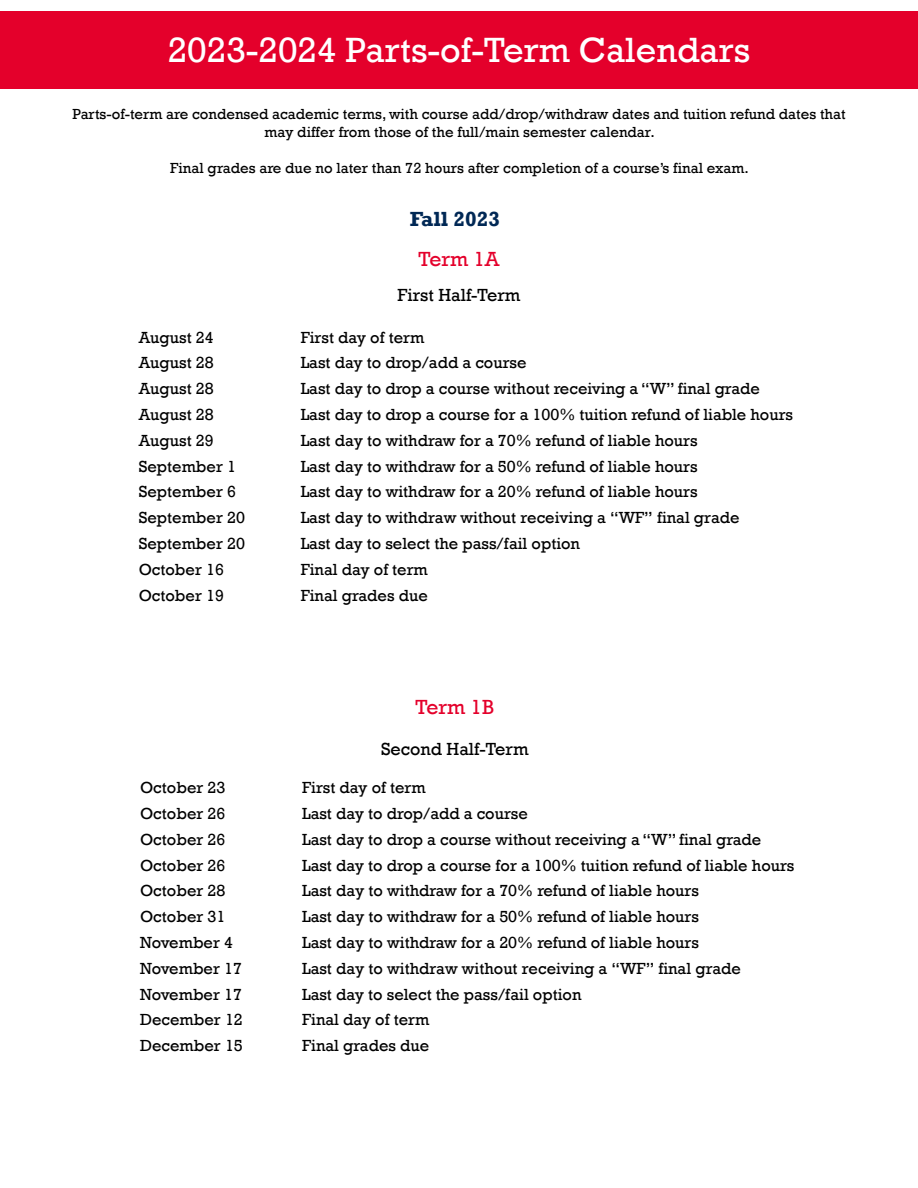
<style>
.page{position:relative;width:918px;height:1188px;background:#fff}
.page>*{position:absolute;margin:0;border:0;box-sizing:border-box;transform-origin:0 0}
.t1{font:36px "Rockwell";color:#fff}
.t2{font:21px "Rockwell";color:#e4002b}
.t3{font:700 21px "Rockwell";color:#002855}
.t4{font:18px "Rockwell";color:#000}
.t5{font:16.5px "Rockwell";color:#000}
.t6{font:15px/18px "Rockwell";color:#000;text-align:center}
</style>
<div class="page">
<div style="left:0;top:11px;width:918px;height:78px;background:#e4002b"></div>
<h1 class="t1" style="left:168px;top:29px;width:584px">2023-2024 Parts-of-Term Calendars</h1>
<p class="t6" style="left:72px;top:105px;width:775px">Parts-of-term are condensed academic terms, with course add/drop/withdraw dates and tuition refund dates that may differ from those of the full/main semester calendar.</p>
<p class="t6" style="left:170px;top:159px;width:580px">Final grades are due no later than 72 hours after completion of a course’s final exam.</p>
<p class="t3" style="left:410px;top:206px;width:92px">Fall 2023</p>
<p class="t2" style="left:418px;top:247px;width:83px">Term 1A</p>
<p class="t4" style="left:398px;top:285px;width:124px">First Half-Term</p>
<p class="t5" style="left:139px;top:328px;width:76px">August 24</p>
<p class="t5" style="left:301px;top:328px;width:125px">First day of term</p>
<p class="t5" style="left:139px;top:353px;width:76px">August 28</p>
<p class="t5" style="left:301px;top:353px;width:227px">Last day to drop/add a course</p>
<p class="t5" style="left:139px;top:379px;width:76px">August 28</p>
<p class="t5" style="left:301px;top:379px;width:461px">Last day to drop a course without receiving a “W” final grade</p>
<p class="t5" style="left:139px;top:405px;width:76px">August 28</p>
<p class="t5" style="left:301px;top:405px;width:494px">Last day to drop a course for a 100% tuition refund of liable hours</p>
<p class="t5" style="left:139px;top:431px;width:76px">August 29</p>
<p class="t5" style="left:301px;top:431px;width:398px">Last day to withdraw for a 70% refund of liable hours</p>
<p class="t5" style="left:139px;top:457px;width:99px">September 1</p>
<p class="t5" style="left:301px;top:457px;width:398px">Last day to withdraw for a 50% refund of liable hours</p>
<p class="t5" style="left:139px;top:482px;width:99px">September 6</p>
<p class="t5" style="left:301px;top:482px;width:398px">Last day to withdraw for a 20% refund of liable hours</p>
<p class="t5" style="left:139px;top:508px;width:108px">September 20</p>
<p class="t5" style="left:301px;top:508px;width:441px">Last day to withdraw without receiving a “WF” final grade</p>
<p class="t5" style="left:139px;top:534px;width:108px">September 20</p>
<p class="t5" style="left:301px;top:534px;width:281px">Last day to select the pass/fail option</p>
<p class="t5" style="left:139px;top:560px;width:87px">October 16</p>
<p class="t5" style="left:301px;top:560px;width:129px">Final day of term</p>
<p class="t5" style="left:139px;top:586px;width:87px">October 19</p>
<p class="t5" style="left:301px;top:586px;width:129px">Final grades due</p>
<p class="t2" style="left:415px;top:695px;width:80px">Term 1B</p>
<p class="t4" style="left:381px;top:739px;width:149px">Second Half-Term</p>
<p class="t5" style="left:140px;top:778px;width:87px">October 23</p>
<p class="t5" style="left:302px;top:778px;width:125px">First day of term</p>
<p class="t5" style="left:140px;top:804px;width:87px">October 26</p>
<p class="t5" style="left:302px;top:804px;width:227px">Last day to drop/add a course</p>
<p class="t5" style="left:140px;top:830px;width:87px">October 26</p>
<p class="t5" style="left:302px;top:830px;width:461px">Last day to drop a course without receiving a “W” final grade</p>
<p class="t5" style="left:140px;top:856px;width:87px">October 26</p>
<p class="t5" style="left:302px;top:856px;width:494px">Last day to drop a course for a 100% tuition refund of liable hours</p>
<p class="t5" style="left:140px;top:881px;width:87px">October 28</p>
<p class="t5" style="left:302px;top:881px;width:398px">Last day to withdraw for a 70% refund of liable hours</p>
<p class="t5" style="left:140px;top:907px;width:87px">October 31</p>
<p class="t5" style="left:302px;top:907px;width:398px">Last day to withdraw for a 50% refund of liable hours</p>
<p class="t5" style="left:140px;top:933px;width:94px">November 4</p>
<p class="t5" style="left:302px;top:933px;width:398px">Last day to withdraw for a 20% refund of liable hours</p>
<p class="t5" style="left:140px;top:959px;width:103px">November 17</p>
<p class="t5" style="left:302px;top:959px;width:441px">Last day to withdraw without receiving a “WF” final grade</p>
<p class="t5" style="left:140px;top:985px;width:103px">November 17</p>
<p class="t5" style="left:302px;top:985px;width:281px">Last day to select the pass/fail option</p>
<p class="t5" style="left:140px;top:1010px;width:104px">December 12</p>
<p class="t5" style="left:302px;top:1010px;width:129px">Final day of term</p>
<p class="t5" style="left:140px;top:1036px;width:104px">December 15</p>
<p class="t5" style="left:302px;top:1036px;width:129px">Final grades due</p>
</div>
